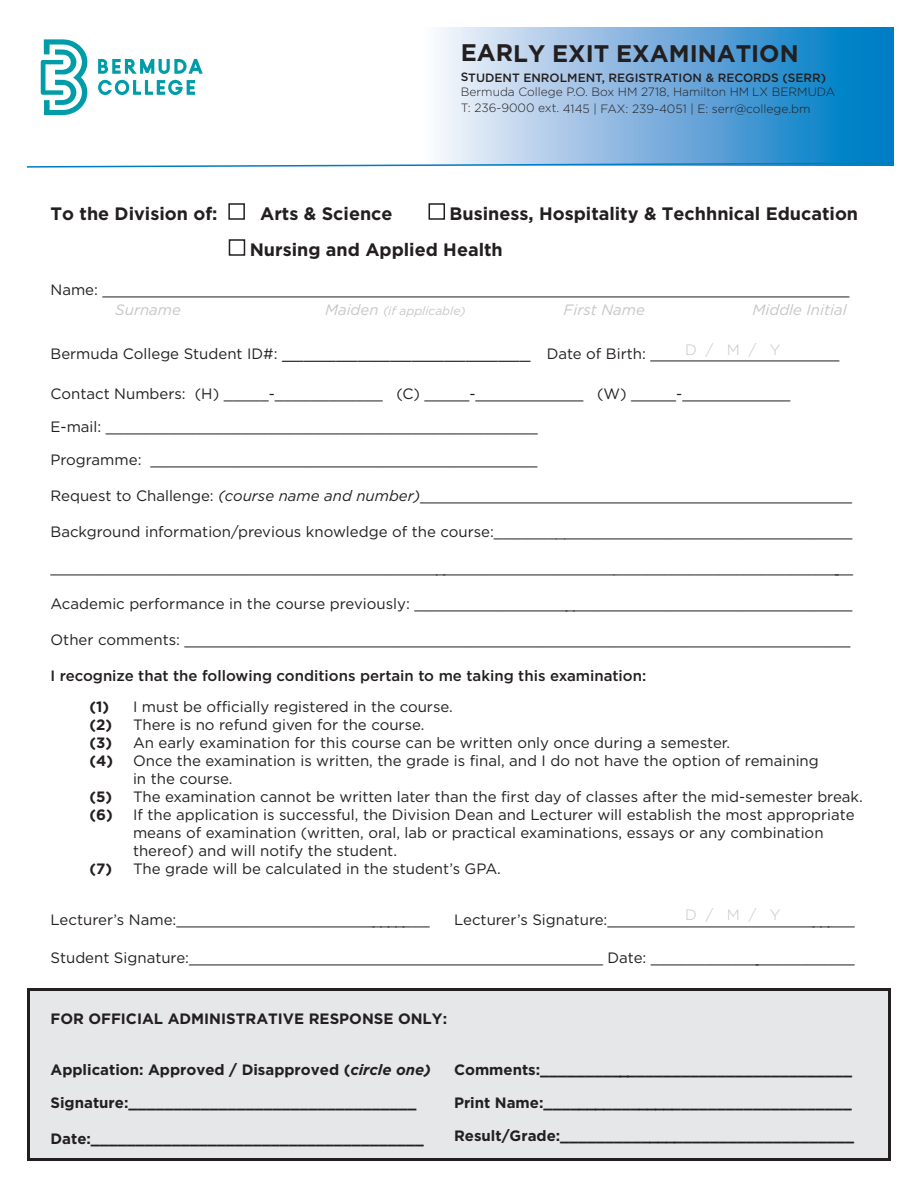
<style>
.page{position:relative;width:918px;height:1188px;background:#fff}
.page>*{position:absolute;margin:0;border:0;box-sizing:border-box;transform-origin:0 0}
.t1{font:700 24px "Gotham";color:#231f20}
.t2{font:700 18px/36px "Gotham";color:#231f20}
.t3{font:15px "Gotham";color:#231f20}
.t4{font:700 15px "Gotham";color:#231f20}
.t5{font:500 15px/31.5px "Gotham";color:#231f20}
.t6{font:italic 15px "Gotham";color:#c5c6c8}
.t7{font:300 15px "Gotham";color:#c5c6c8}
.t8{font:300 12px/16.5px "Gotham";color:#231f20}
.t9{font:500 12px "Gotham";color:#231f20}
.t10{font:italic 12px "Gotham";color:#c5c6c8}
.s1{font-size:15px}
.s2{font-size:18px}
.s3{font-style:italic}
.s4{font-weight:700}
.s5{font-weight:400}
</style>
<div class="page">
<div style="left:28px;top:990px;width:862px;height:170px;background:#e6e7e9"></div>
<div style="left:27px;top:988px;width:864px;height:173px;border:3px solid #231f20"></div>
<div style="left:228px;top:203px;width:17px;height:17px;border:2px solid #231f20"></div>
<div style="left:229px;top:239px;width:16px;height:17px;border:2px solid #231f20"></div>
<div style="left:429px;top:203px;width:16px;height:17px;border:2px solid #231f20"></div>
<div style="left:423px;top:27px;width:471px;height:138px;background:linear-gradient(to right,#fff3fb,#0072c1)"></div>
<svg style="left:98px;top:59px;width:105px;height:15px"></svg>
<svg style="left:98px;top:80px;width:97px;height:15px"></svg>
<svg style="left:41px;top:39px;width:46px;height:76px"></svg>
<svg style="left:27px;top:162px;width:867px;height:6px"></svg>
<h1 class="t1" style="left:461px;top:39px;width:339px">EARLY EXIT EXAMINATION</h1>
<p class="t9" style="left:461px;top:71px;width:367px">STUDENT ENROLMENT, REGISTRATION &amp; RECORDS (SERR)</p>
<p class="t8" style="left:461px;top:83px;width:376px">Bermuda College P.O. Box HM 2718, Hamilton HM LX BERMUDA<br>T: 236-9000 ext. 4145 | FAX: 239-4051 | E: serr@college.bm</p>
<p class="t2" style="left:51px;top:195px;width:169px">To the Division of:</p>
<p class="t2" style="left:260px;top:195px;width:134px">Arts &amp; Science</p>
<p class="t2" style="left:250px;top:195px;width:610px;text-indent:200px">Business, Hospitality &amp; Techhnical Education<br>Nursing and Applied Health</p>
<p class="t3" style="left:51px;top:282px;width:801px">Name: ___________________________________________________________________________________</p>
<p class="t6" style="left:115px;top:302px;width:67px">Surname</p>
<p class="t10" style="left:325px;top:305px;width:142px"><span class="s1">Maiden</span> (if applicable)</p>
<p class="t6" style="left:564px;top:302px;width:83px">First Name</p>
<p class="t6" style="left:753px;top:302px;width:96px">Middle Initial</p>
<p class="t3" style="left:51px;top:345px;width:790px">Bermuda College Student ID#: <span class="s2">_______________________</span> Date of Birth: _____________________</p>
<p class="t3" style="left:51px;top:385px;width:741px">Contact Numbers: (H) _____-____________ (C) _____-____________ (W) _____-____________</p>
<p class="t3" style="left:51px;top:418px;width:489px">E-mail: ________________________________________________</p>
<p class="t3" style="left:51px;top:451px;width:489px">Programme: ___________________________________________</p>
<p class="t3" style="left:51px;top:487px;width:803px">Request to Challenge: <span class="s3">(course name and number)</span>________________________________________________</p>
<p class="t3" style="left:51px;top:523px;width:803px">Background information/previous knowledge of the course:________________________________________</p>
<p class="t3" style="left:51px;top:559px;width:804px">__________________________________________________________________________________________</p>
<p class="t3" style="left:51px;top:595px;width:803px">Academic performance in the course previously: _________________________________________________</p>
<p class="t3" style="left:51px;top:631px;width:802px">Other comments: __________________________________________________________________________</p>
<p class="t5" style="left:90px;top:659px;width:558px;text-indent:-39px">I recognize that the following conditions pertain to me taking this examination: <span class="s4">(1)</span> <span class="s5">I must be officially registered in the course.</span></p>
<p class="t3" style="left:90px;top:717px;width:337px"><span class="s4">(2)</span> There is no refund given for the course.</p>
<p class="t3" style="left:90px;top:735px;width:642px"><span class="s4">(3)</span> An early examination for this course can be written only once during a semester.</p>
<p class="t3" style="left:90px;top:753px;width:731px"><span class="s4">(4)</span> Once the examination is written, the grade is final, and I do not have the option of remaining</p>
<p class="t3" style="left:133px;top:771px;width:101px">in the course.</p>
<p class="t3" style="left:90px;top:789px;width:775px"><span class="s4">(5)</span> The examination cannot be written later than the first day of classes after the mid-semester break.</p>
<p class="t3" style="left:90px;top:807px;width:767px"><span class="s4">(6)</span> If the application is successful, the Division Dean and Lecturer will establish the most appropriate</p>
<p class="t3" style="left:133px;top:825px;width:692px">means of examination (written, oral, lab or practical examinations, essays or any combination</p>
<p class="t3" style="left:133px;top:843px;width:266px">thereof) and will notify the student.</p>
<p class="t3" style="left:90px;top:861px;width:413px"><span class="s4">(7)</span> The grade will be calculated in the student’s GPA.</p>
<p class="t3" style="left:51px;top:912px;width:381px">Lecturer’s Name:_____________________________</p>
<p class="t3" style="left:454px;top:912px;width:402px">Lecturer’s Signature:____________________________</p>
<p class="t3" style="left:51px;top:949px;width:806px">Student Signature:______________________________________________ Date: _______________________</p>
<p class="t7" style="left:685px;top:342px;width:97px">D / M / Y</p>
<p class="t7" style="left:685px;top:907px;width:97px">D / M / Y</p>
<p class="t4" style="left:51px;top:1010px;width:398px">FOR OFFICIAL ADMINISTRATIVE RESPONSE ONLY:</p>
<p class="t4" style="left:51px;top:1061px;width:382px">Application: Approved / Disapproved (<span class="s3">circle one)</span></p>
<p class="t4" style="left:454px;top:1061px;width:400px">Comments:___________________________________</p>
<p class="t4" style="left:454px;top:1094px;width:399px">Print Name:___________________________________</p>
<p class="t4" style="left:454px;top:1127px;width:402px">Result/Grade:_________________________________</p>
<p class="t4" style="left:51px;top:1094px;width:367px">Signature:________________________________</p>
<p class="t4" style="left:51px;top:1130px;width:375px">Date:_____________________________________</p>
</div>
